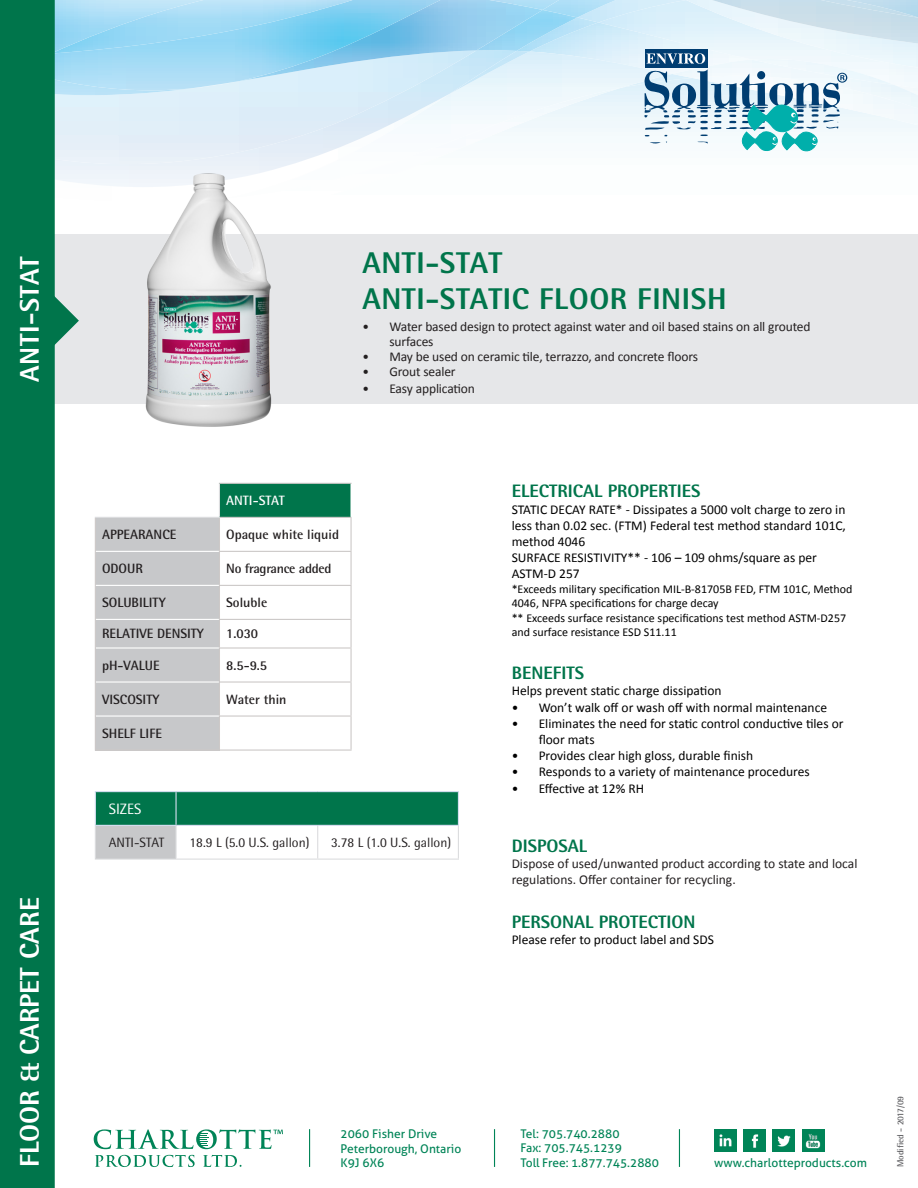
<style>
.page{position:relative;width:918px;height:1188px;background:#fff}
.page>*{position:absolute;margin:0;border:0;box-sizing:border-box;transform-origin:0 0}
.t1{font:800 30px/36px "Rotis Semi Sans";letter-spacing:.02em;color:#00754b}
.t2{font:800 27px "Rotis Semi Sans";color:#fff}
.t3{font:800 27px "Rotis Semi Sans";letter-spacing:.02em;color:#fff}
.t4{font:800 18px "Rotis Semi Sans";color:#00754b}
.t5{font:15px "Rotis Semi Sans Std";color:#fff}
.t6{font:13.5px/16.2px "Calibri";color:#000}
.t7{font:13.5px/15px "Calibri";letter-spacing:-.01em;color:#231f20}
.t8{font:700 13.5px "Rotis Semi Sans Std";color:#231f20}
.t9{font:13.5px "Rotis Semi Sans Std";color:#231f20}
.t10{font:700 13.5px "Rotis Semi Sans Std";letter-spacing:-.02em;color:#231f20}
.t11{font:700 13.5px "Rotis Semi Sans Std";color:#fff}
.t12{font:12px/14.4px "Calibri";color:#000}
.t13{font:12px "Aller";color:#008457}
.t14{font:700 9px "Rotis Semi Sans Std";color:#636366}
</style>
<div class="page">
<svg style="left:55px;top:151px;width:863px;height:84px"></svg>
<svg style="left:55px;top:198px;width:566px;height:28px"></svg>
<svg style="left:450px;top:151px;width:222px;height:47px"></svg>
<svg style="left:55px;top:202px;width:83px;height:7px"></svg>
<svg style="left:55px;top:187px;width:395px;height:15px"></svg>
<svg style="left:55px;top:151px;width:462px;height:36px"></svg>
<svg style="left:55px;top:151px;width:421px;height:13px"></svg>
<div style="left:1px;top:235px;width:917px;height:169px;background:#e6e7e9"></div>
<svg style="left:55px;top:0;width:863px;height:151px"></svg>
<div style="left:0;top:0;width:55px;height:1188px;background:#00754b"></div>
<svg style="left:54px;top:296px;width:25px;height:50px"></svg>
<svg style="left:95px;top:1155px;width:100px;height:12px"></svg>
<svg style="left:203px;top:1155px;width:39px;height:12px"></svg>
<svg style="left:94px;top:1129px;width:189px;height:20px"></svg>
<hr style="left:309px;top:1129px;width:1px;height:38px;background:#008457">
<hr style="left:494px;top:1129px;width:1px;height:38px;background:#008457">
<hr style="left:679px;top:1129px;width:1px;height:38px;background:#008457">
<img style="left:714px;top:1129px;width:23px;height:23px">
<img style="left:743px;top:1129px;width:23px;height:23px">
<img style="left:773px;top:1129px;width:22px;height:23px">
<img style="left:802px;top:1129px;width:23px;height:23px">
<div style="left:219px;top:483px;width:132px;height:34px;background:#00754b"></div>
<hr style="left:219px;top:483px;width:133px;height:1px;background:#cdc9c8">
<hr style="left:220px;top:517px;width:132px;height:1px;background:#cdc9c8">
<hr style="left:350px;top:518px;width:2px;height:33px;background:#cdc9c8">
<hr style="left:219px;top:551px;width:133px;height:1px;background:#cdc9c8">
<hr style="left:350px;top:552px;width:2px;height:33px;background:#cdc9c8">
<hr style="left:219px;top:585px;width:133px;height:1px;background:#cdc9c8">
<hr style="left:350px;top:586px;width:2px;height:33px;background:#cdc9c8">
<hr style="left:219px;top:619px;width:133px;height:1px;background:#cdc9c8">
<svg style="left:95px;top:518px;width:256px;height:231px"></svg>
<hr style="left:350px;top:620px;width:2px;height:27px;background:#cdc9c8">
<hr style="left:95px;top:648px;width:1px;height:34px;background:#cdc9c8">
<hr style="left:219px;top:647px;width:133px;height:2px;background:#cdc9c8">
<hr style="left:219px;top:649px;width:1px;height:32px;background:#cdc9c8">
<hr style="left:350px;top:649px;width:2px;height:32px;background:#cdc9c8">
<hr style="left:95px;top:682px;width:1px;height:34px;background:#cdc9c8">
<hr style="left:219px;top:681px;width:133px;height:2px;background:#cdc9c8">
<hr style="left:219px;top:683px;width:1px;height:32px;background:#cdc9c8">
<hr style="left:350px;top:683px;width:2px;height:32px;background:#cdc9c8">
<hr style="left:95px;top:716px;width:1px;height:33px;background:#cdc9c8">
<hr style="left:219px;top:715px;width:133px;height:2px;background:#cdc9c8">
<hr style="left:219px;top:717px;width:1px;height:32px;background:#cdc9c8">
<hr style="left:350px;top:717px;width:2px;height:32px;background:#cdc9c8">
<hr style="left:95px;top:749px;width:124px;height:2px;background:#cdc9c8">
<hr style="left:219px;top:749px;width:133px;height:2px;background:#cdc9c8">
<hr style="left:350px;top:484px;width:2px;height:33px;background:#fff">
<hr style="left:96px;top:551px;width:123px;height:1px;background:#fff">
<hr style="left:96px;top:585px;width:123px;height:1px;background:#fff">
<hr style="left:96px;top:647px;width:123px;height:2px;background:#fff">
<hr style="left:96px;top:619px;width:123px;height:1px;background:#fff">
<hr style="left:96px;top:681px;width:123px;height:2px;background:#fff">
<hr style="left:96px;top:715px;width:123px;height:2px;background:#fff">
<hr style="left:219px;top:484px;width:1px;height:33px;background:#dcdddf">
<hr style="left:95px;top:517px;width:125px;height:1px;background:#dcdddf">
<div style="left:96px;top:792px;width:362px;height:33px;background:#00754b"></div>
<div style="left:95px;top:825px;width:81px;height:34px;background:#c7c8ca"></div>
<hr style="left:95px;top:791px;width:81px;height:1px;background:#d4def0">
<hr style="left:95px;top:792px;width:1px;height:33px;background:#d4def0">
<hr style="left:176px;top:791px;width:142px;height:1px;background:#d4def0">
<hr style="left:175px;top:792px;width:2px;height:33px;background:#d4def0">
<hr style="left:318px;top:791px;width:141px;height:1px;background:#d4def0">
<hr style="left:458px;top:792px;width:1px;height:33px;background:#d4def0">
<hr style="left:95px;top:825px;width:82px;height:1px;background:#d4def0">
<hr style="left:95px;top:826px;width:1px;height:33px;background:#dcdddf">
<hr style="left:175px;top:826px;width:2px;height:33px;background:#dcdddf">
<hr style="left:317px;top:826px;width:1px;height:33px;background:#dcdddf">
<hr style="left:458px;top:826px;width:1px;height:33px;background:#dcdddf">
<hr style="left:95px;top:859px;width:81px;height:1px;background:#dcdddf">
<hr style="left:176px;top:859px;width:142px;height:1px;background:#dcdddf">
<hr style="left:318px;top:859px;width:141px;height:1px;background:#dcdddf">
<hr style="left:177px;top:825px;width:141px;height:1px;background:#dbdef2">
<hr style="left:318px;top:825px;width:141px;height:1px;background:#dbdef2">
<img style="left:138px;top:166px;width:141px;height:261px">
<p class="t3" style="left:13px;top:382px;width:127px;rotate:-90deg">ANTI-STAT</p>
<p class="t2" style="left:13px;top:1167px;width:271px;rotate:-90deg">FLOOR &amp; CARPET CARE</p>
<p class="t1" style="left:362px;top:245px;width:366px">ANTI-STAT<br>ANTI-STATIC FLOOR FINISH</p>
<p class="t7" style="left:389px;top:319px;width:423px;text-indent:-27px">• Water based design to protect against water and oil based stains on all grouted surfaces</p>
<p class="t7" style="left:362px;top:349px;width:337px">• May be used on ceramic tile, terrazzo, and concrete floors</p>
<p class="t7" style="left:362px;top:364px;width:95px">• Grout sealer</p>
<p class="t7" style="left:362px;top:380px;width:114px">• Easy application</p>
<p class="t11" style="left:226px;top:492px;width:60px">ANTI-STAT</p>
<p class="t8" style="left:102px;top:526px;width:76px">APPEARANCE</p>
<p class="t8" style="left:226px;top:526px;width:114px">Opaque white liquid</p>
<p class="t8" style="left:102px;top:560px;width:42px">ODOUR</p>
<p class="t10" style="left:226px;top:560px;width:107px">No fragrance added</p>
<p class="t8" style="left:102px;top:594px;width:65px">SOLUBILITY</p>
<p class="t8" style="left:226px;top:594px;width:43px">Soluble</p>
<p class="t8" style="left:102px;top:626px;width:103px">RELATIVE DENSITY</p>
<p class="t8" style="left:226px;top:626px;width:33px">1.030</p>
<p class="t8" style="left:102px;top:657px;width:59px">pH-VALUE</p>
<p class="t8" style="left:226px;top:657px;width:42px">8.5-9.5</p>
<p class="t8" style="left:102px;top:691px;width:59px">VISCOSITY</p>
<p class="t8" style="left:226px;top:691px;width:62px">Water thin</p>
<p class="t8" style="left:102px;top:725px;width:61px">SHELF LIFE</p>
<p class="t4" style="left:512px;top:480px;width:190px">ELECTRICAL PROPERTIES</p>
<p class="t6" style="left:512px;top:500px;width:336px;text-align:justify">STATIC DECAY RATE* - Dissipates a 5000 volt charge to zero in less than 0.02 sec. (FTM) Federal test method standard 101C, method 4046</p>
<p class="t6" style="left:512px;top:549px;width:307px">SURFACE RESISTIVITY** - 106 – 109 ohms/square as per<br>ASTM-D 257</p>
<p class="t12" style="left:512px;top:581px;width:342px">*Exceeds military specification MIL-B-81705B FED, FTM 101C, Method<br>4046, NFPA specifications for charge decay</p>
<p class="t12" style="left:512px;top:610px;width:336px">** Exceeds surface resistance specifications test method ASTM-D257 and surface resistance ESD S11.11</p>
<p class="t4" style="left:512px;top:662px;width:74px">BENEFITS</p>
<p class="t6" style="left:512px;top:682px;width:211px">Helps prevent static charge dissipation</p>
<p class="t6" style="left:512px;top:698px;width:317px">• Won’t walk off or wash off with normal maintenance</p>
<p class="t6" style="left:539px;top:715px;width:306px;text-indent:-27px">• Eliminates the need for static control conductive tiles or floor mats</p>
<p class="t6" style="left:512px;top:747px;width:243px">• Provides clear high gloss, durable finish</p>
<p class="t6" style="left:512px;top:763px;width:300px">• Responds to a variety of maintenance procedures</p>
<p class="t6" style="left:512px;top:779px;width:134px">• Effective at 12% RH</p>
<p class="t5" style="left:109px;top:800px;width:34px">SIZES</p>
<p class="t9" style="left:109px;top:834px;width:57px">ANTI-STAT</p>
<p class="t9" style="left:190px;top:834px;width:121px">18.9 L (5.0 U.S. gallon)</p>
<p class="t9" style="left:331px;top:834px;width:121px">3.78 L (1.0 U.S. gallon)</p>
<p class="t4" style="left:512px;top:834px;width:77px">DISPOSAL</p>
<p class="t7" style="left:512px;top:855px;width:347px;line-height:16.2px">Dispose of used/unwanted product according to state and local regulations. Offer container for recycling.</p>
<p class="t4" style="left:512px;top:910px;width:185px">PERSONAL PROTECTION</p>
<p class="t6" style="left:512px;top:931px;width:204px">Please refer to product label and SDS</p>
<p class="t13" style="left:341px;top:1127px;width:98px">2060 Fisher Drive</p>
<p class="t13" style="left:341px;top:1141px;width:122px">Peterborough, Ontario</p>
<p class="t13" style="left:341px;top:1155px;width:45px">K9J 6X6</p>
<p class="t13" style="left:520px;top:1126px;width:101px">Tel: 705.740.2880</p>
<p class="t13" style="left:520px;top:1141px;width:103px">Fax: 705.745.1239</p>
<p class="t13" style="left:520px;top:1155px;width:140px">Toll Free: 1.877.745.2880</p>
<p class="t13" style="left:714px;top:1156px;width:154px">www.charlotteproducts.com</p>
<p class="t14" style="left:895px;top:1167px;width:73px;rotate:-90deg">Modified - 2017/09</p>
</div>
